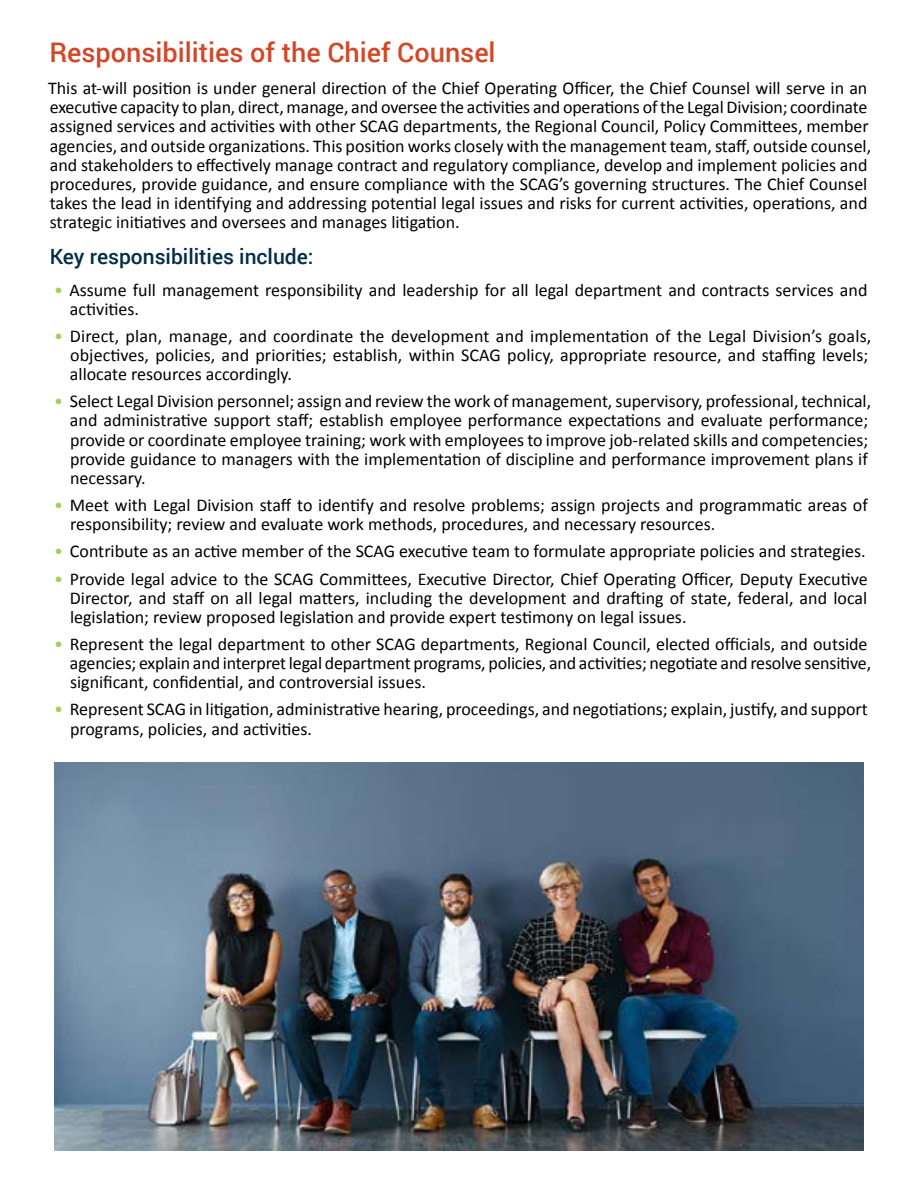
<style>
.page{position:relative;width:918px;height:1188px;background:#fff}
.page>*{position:absolute;margin:0;border:0;box-sizing:border-box;transform-origin:0 0}
.t1{font:500 27px "Roboto";color:#d34727}
.t2{font:500 21px "Roboto";color:#002e45}
.t3{font:18px/19px "Calibri";color:#000}
.s1{color:#a3cf60}
</style>
<div class="page">
<img style="left:54px;top:763px;width:810px;height:387px">
<h1 class="t1" style="left:49px;top:33px;width:448px">Responsibilities of the Chief Counsel</h1>
<p class="t3" style="left:48px;top:79px;width:825px">This at-will position is under general direction of the Chief Operating Officer, the Chief Counsel will serve in an executive capacity to plan, direct, manage, and oversee the activities and operations of the Legal Division; coordinate assigned services and activities with other SCAG departments, the Regional Council, Policy Committees, member agencies, and outside organizations. This position works closely with the management team, staff, outside counsel, and stakeholders to effectively manage contract and regulatory compliance, develop and implement policies and procedures, provide guidance, and ensure compliance with the SCAG’s governing structures. The Chief Counsel takes the lead in identifying and addressing potential legal issues and risks for current activities, operations, and strategic initiatives and oversees and manages litigation.</p>
<p class="t2" style="left:50px;top:242px;width:265px">Key responsibilities include:</p>
<p class="t3" style="left:70px;top:280px;width:799px;text-indent:-16px"><span class="s1">•</span> Assume full management responsibility and leadership for all legal department and contracts services and activities.</p>
<p class="t3" style="left:70px;top:326px;width:803px;text-indent:-16px"><span class="s1">•</span> Direct, plan, manage, and coordinate the development and implementation of the Legal Division’s goals, objectives, policies, and priorities; establish, within SCAG policy, appropriate resource, and staffing levels; allocate resources accordingly.</p>
<p class="t3" style="left:70px;top:392px;width:803px;text-indent:-16px"><span class="s1">•</span> Select Legal Division personnel; assign and review the work of management, supervisory, professional, technical, and administrative support staff; establish employee performance expectations and evaluate performance; provide or coordinate employee training; work with employees to improve job-related skills and competencies; provide guidance to managers with the implementation of discipline and performance improvement plans if necessary.</p>
<p class="t3" style="left:70px;top:496px;width:799px;text-indent:-16px"><span class="s1">•</span> Meet with Legal Division staff to identify and resolve problems; assign projects and programmatic areas of responsibility; review and evaluate work methods, procedures, and necessary resources.</p>
<p class="t3" style="left:54px;top:542px;width:813px"><span class="s1">•</span> Contribute as an active member of the SCAG executive team to formulate appropriate policies and strategies.</p>
<p class="t3" style="left:70px;top:569px;width:799px;text-align:justify;text-indent:-16px"><span class="s1">•</span> Provide legal advice to the SCAG Committees, Executive Director, Chief Operating Officer, Deputy Executive Director, and staff on all legal matters, including the development and drafting of state, federal, and local legislation; review proposed legislation and provide expert testimony on legal issues.</p>
<p class="t3" style="left:70px;top:635px;width:803px;text-indent:-16px"><span class="s1">•</span> Represent the legal department to other SCAG departments, Regional Council, elected officials, and outside agencies; explain and interpret legal department programs, policies, and activities; negotiate and resolve sensitive, significant, confidential, and controversial issues.</p>
<p class="t3" style="left:70px;top:700px;width:799px;text-indent:-16px"><span class="s1">•</span> Represent SCAG in litigation, administrative hearing, proceedings, and negotiations; explain, justify, and support programs, policies, and activities.</p>
</div>
